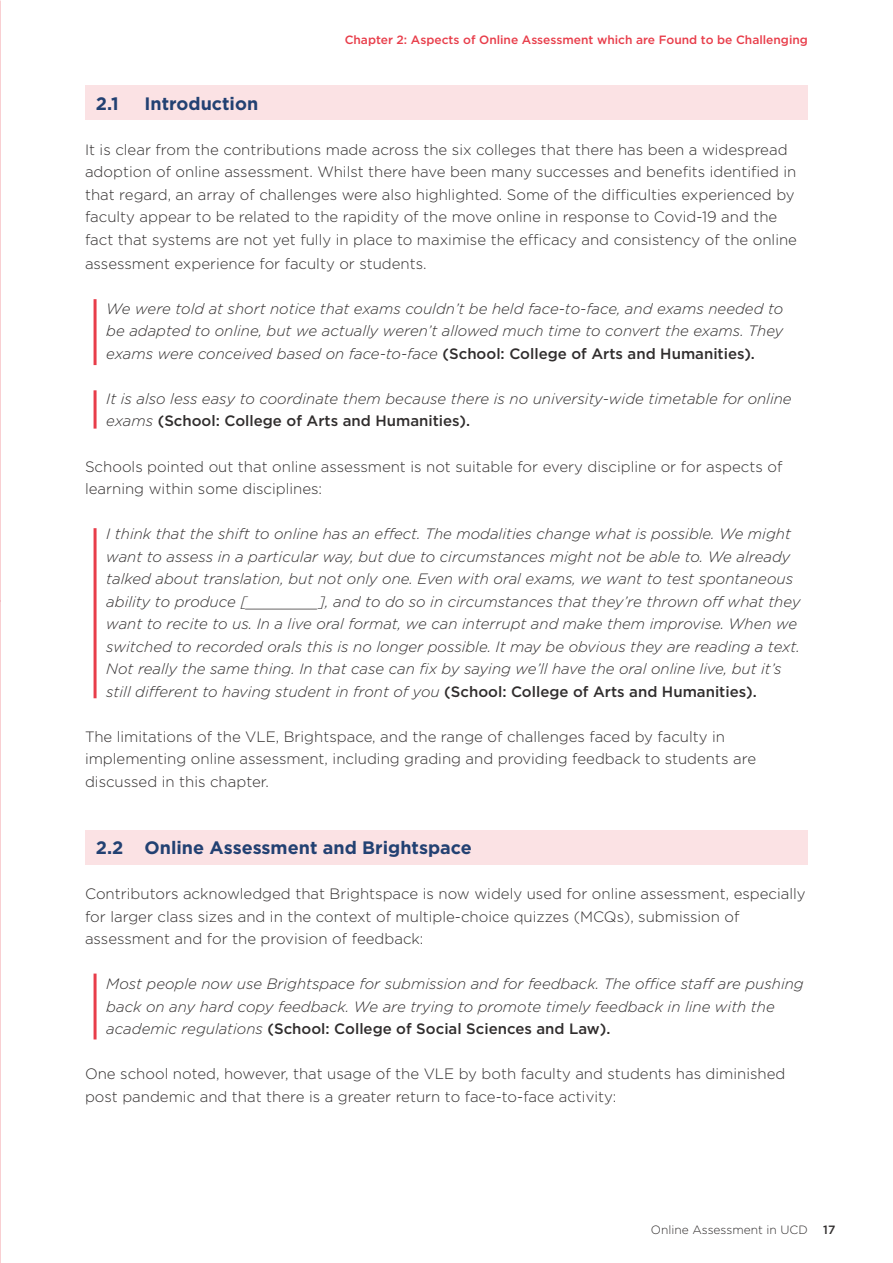
<style>
.page{position:relative;width:893px;height:1263px;background:#fff}
.page>*{position:absolute;margin:0;border:0;box-sizing:border-box;transform-origin:0 0}
.t1{font:700 18px "Gotham";color:#00427a}
.t2{font:italic 300 15px/22.5px "Gotham";color:#302d2d}
.t3{font:300 15px/22.5px "Gotham";color:#302d2d}
.t4{font:500 12px "Gotham";color:#e83d4a}
.t5{font:300 12px "Gotham";color:#302d2d}
.t6{font:500 12px "Gotham";color:#302d2d}
.s1{font-weight:500;font-style:normal}
</style>
<div class="page">
<div style="left:85px;top:85px;width:723px;height:34px;background:#fbe2e4"></div>
<div style="left:85px;top:830px;width:723px;height:34px;background:#fbe2e4"></div>
<hr style="left:94px;top:299px;width:3px;height:66px;background:#e83d4a">
<hr style="left:94px;top:973px;width:3px;height:66px;background:#e83d4a">
<hr style="left:94px;top:390px;width:3px;height:39px;background:#e83d4a">
<hr style="left:94px;top:528px;width:3px;height:170px;background:#e83d4a">
<p class="t4" style="left:345px;top:32px;width:465px">Chapter 2: Aspects of Online Assessment which are Found to be Challenging</p>
<p class="t1" style="left:96px;top:92px;width:25px">2.1</p>
<p class="t1" style="left:145px;top:92px;width:115px">Introduction</p>
<p class="t3" style="left:85px;top:138px;width:713px">It is clear from the contributions made across the six colleges that there has been a widespread adoption of online assessment. Whilst there have been many successes and benefits identified in that regard, an array of challenges were also highlighted. Some of the difficulties experienced by faculty appear to be related to the rapidity of the move online in response to Covid-19 and the fact that systems are not yet fully in place to maximise the efficacy and consistency of the online</p>
<p class="t3" style="left:85px;top:252px;width:343px">assessment experience for faculty or students.</p>
<p class="t2" style="left:106px;top:297px;width:679px;text-align:justify">We were told at short notice that exams couldn’t be held face-to-face, and exams needed to be adapted to online, but we actually weren’t allowed much time to convert the exams. They exams were conceived based on face-to-face <span class="s1">(School: College of Arts and Humanities).</span></p>
<p class="t2" style="left:106px;top:387px;width:687px">It is also less easy to coordinate them because there is no university-wide timetable for online exams <span class="s1">(School: College of Arts and Humanities).</span></p>
<p class="t3" style="left:85px;top:454px;width:699px">Schools pointed out that online assessment is not suitable for every discipline or for aspects of learning within some disciplines:</p>
<p class="t2" style="left:106px;top:522px;width:696px">I think that the shift to online has an effect. The modalities change what is possible. We might want to assess in a particular way, but due to circumstances might not be able to. We already talked about translation, but not only one. Even with oral exams, we want to test spontaneous ability to produce [________], and to do so in circumstances that they’re thrown off what they want to recite to us. In a live oral format, we can interrupt and make them improvise. When we switched to recorded orals this is no longer possible. It may be obvious they are reading a text.<br>Not really the same thing. In that case can fix by saying we’ll have the oral online live, but it’s still different to having student in front of you <span class="s1">(School: College of Arts and Humanities).</span></p>
<p class="t3" style="left:85px;top:724px;width:672px">The limitations of the VLE, Brightspace, and the range of challenges faced by faculty in implementing online assessment, including grading and providing feedback to students are discussed in this chapter.</p>
<p class="t1" style="left:96px;top:836px;width:378px">2.2 Online Assessment and Brightspace</p>
<p class="t3" style="left:85px;top:882px;width:722px">Contributors acknowledged that Brightspace is now widely used for online assessment, especially for larger class sizes and in the context of multiple-choice quizzes (MCQs), submission of assessment and for the provision of feedback:</p>
<p class="t2" style="left:106px;top:972px;width:699px">Most people now use Brightspace for submission and for feedback. The office staff are pushing back on any hard copy feedback. We are trying to promote timely feedback in line with the academic regulations <span class="s1">(School: College of Social Sciences and Law).</span></p>
<p class="t3" style="left:85px;top:1062px;width:702px">One school noted, however, that usage of the VLE by both faculty and students has diminished post pandemic and that there is a greater return to face-to-face activity:</p>
<p class="t5" style="left:651px;top:1222px;width:159px">Online Assessment in UCD</p>
<p class="t6" style="left:823px;top:1222px;width:14px">17</p>
</div>
